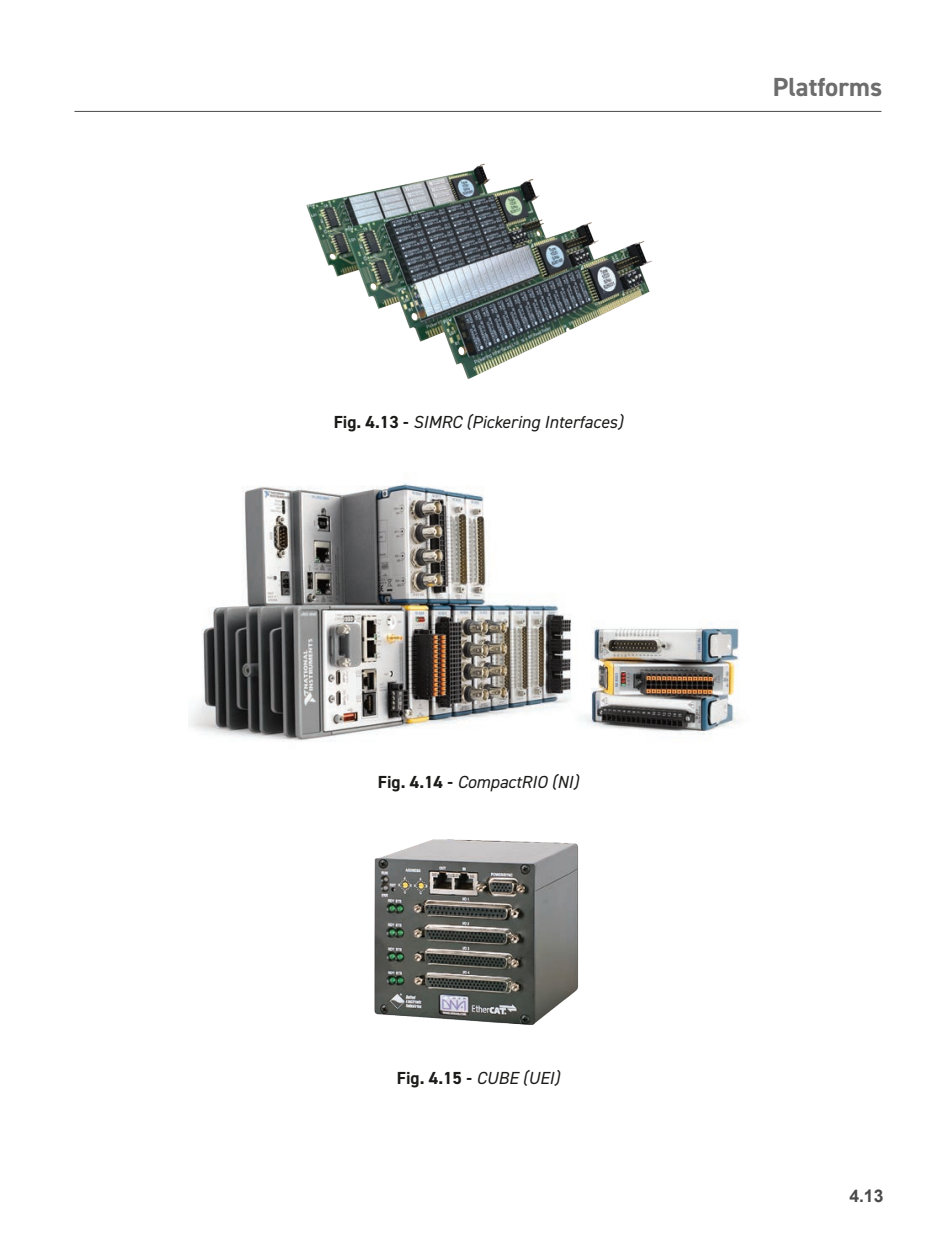
<style>
.page{position:relative;width:943px;height:1241px;background:#fff}
.page>*{position:absolute;margin:0;border:0;box-sizing:border-box;transform-origin:0 0}
.t1{font:700 26.25px "DIN2014";color:#6d6d6d}
.t2{font:italic 17.5px "DIN2014";color:#1a1a19}
.t3{font:700 17.5px "DIN2014";color:#1a1a19}
.t4{font:700 17.5px "Arial";color:#494a49}
.s1{font-weight:700;font-style:normal}
.s2{font-weight:400;font-style:italic}
</style>
<div class="page">
<hr style="left:74px;top:111px;width:807px;height:1px;background:#494a49">
<img style="left:306px;top:164px;width:346px;height:215px">
<img style="left:374px;top:839px;width:204px;height:186px">
<img style="left:189px;top:482px;width:550px;height:260px">
<p class="t2" style="left:334px;top:411px;width:291px"><span class="s1">Fig. 4.13 -</span> SIMRC (Pickering Interfaces)</p>
<p class="t2" style="left:378px;top:771px;width:202px"><span class="s1">Fig. 4.14 -</span> CompactRIO (NI)</p>
<p class="t3" style="left:397px;top:1066px;width:164px">Fig. 4.15 - <span class="s2">CUBE (UEI)</span></p>
<h1 class="t1" style="left:773px;top:70px;width:111px">Platforms</h1>
<p class="t4" style="left:849px;top:1183px;width:36px">4.13</p>
</div>
